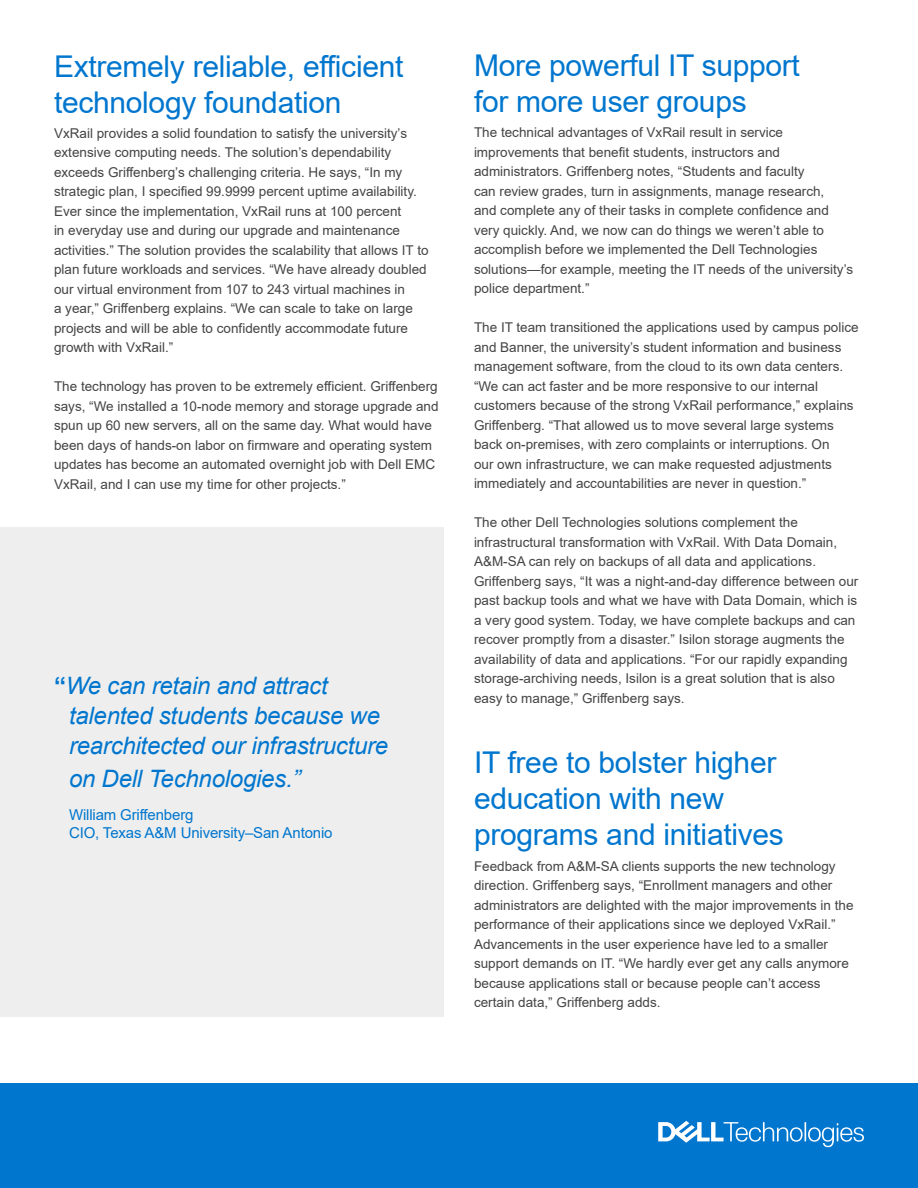
<style>
.page{position:relative;width:918px;height:1188px;background:#fff}
.page>*{position:absolute;margin:0;border:0;box-sizing:border-box;transform-origin:0 0}
.t1{font:30px/36px "Arial";letter-spacing:-.01em;color:#0076ce}
.t2{font:italic 24px/30px "Arial";letter-spacing:-.01em;color:#0076ce}
.t3{font:15px/18px "Arial";letter-spacing:-.01em;color:#0076ce}
.t4{font:13.5px/19.5px "Arial";color:#444}
.s1{font-weight:700;font-style:normal}
</style>
<div class="page">
<div style="left:0;top:1083px;width:918px;height:105px;background:#0076ce"></div>
<svg style="left:658px;top:1121px;width:206px;height:26px"></svg>
<div style="left:0;top:527px;width:444px;height:490px;background:#eee"></div>
<h1 class="t1" style="left:54px;top:48px;width:351px">Extremely reliable, efficient technology foundation</h1>
<p class="t4" style="left:54px;top:123px;width:376px">VxRail provides a solid foundation to satisfy the university’s extensive computing needs. The solution’s dependability exceeds Griffenberg’s challenging criteria. He says, “In my strategic plan, I specified 99.9999 percent uptime availability.<br>Ever since the implementation, VxRail runs at 100 percent<br>in everyday use and during our upgrade and maintenance activities.” The solution provides the scalability that allows IT to plan future workloads and services. “We have already doubled our virtual environment from 107 to 243 virtual machines in<br>a year,” Griffenberg explains. “We can scale to take on large projects and will be able to confidently accommodate future growth with VxRail.”</p>
<p class="t4" style="left:54px;top:377px;width:386px">The technology has proven to be extremely efficient. Griffenberg says, “We installed a 10-node memory and storage upgrade and spun up 60 new servers, all on the same day. What would have been days of hands-on labor on firmware and operating system updates has become an automated overnight job with Dell EMC VxRail, and I can use my time for other projects.”</p>
<h2 class="t2" style="left:69px;top:671px;width:321px;text-indent:-15px"><span class="s1">“</span>We can retain and attract talented students because we rearchitected our infrastructure</h2>
<h2 class="t2" style="left:69px;top:764px;width:233px">on Dell Technologies.”</h2>
<p class="t3" style="left:69px;top:805px;width:265px">William Griffenberg<br>CIO, Texas A&amp;M University–San Antonio</p>
<h1 class="t1" style="left:474px;top:47px;width:328px">More powerful IT support for more user groups</h1>
<p class="t4" style="left:474px;top:123px;width:381px">The technical advantages of VxRail result in service improvements that benefit students, instructors and administrators. Griffenberg notes, “Students and faculty<br>can review grades, turn in assignments, manage research,<br>and complete any of their tasks in complete confidence and very quickly. And, we now can do things we weren’t able to accomplish before we implemented the Dell Technologies solutions—for example, meeting the IT needs of the university’s police department.”</p>
<p class="t4" style="left:474px;top:318px;width:386px">The IT team transitioned the applications used by campus police and Banner, the university’s student information and business management software, from the cloud to its own data centers. “We can act faster and be more responsive to our internal customers because of the strong VxRail performance,” explains Griffenberg. “That allowed us to move several large systems back on-premises, with zero complaints or interruptions. On<br>our own infrastructure, we can make requested adjustments immediately and accountabilities are never in question.”</p>
<p class="t4" style="left:474px;top:513px;width:386px">The other Dell Technologies solutions complement the infrastructural transformation with VxRail. With Data Domain, A&amp;M-SA can rely on backups of all data and applications.<br>Griffenberg says, “It was a night-and-day difference between our past backup tools and what we have with Data Domain, which is a very good system. Today, we have complete backups and can recover promptly from a disaster.” Isilon storage augments the availability of data and applications. “For our rapidly expanding storage-archiving needs, Isilon is a great solution that is also easy to manage,” Griffenberg says.</p>
<h1 class="t1" style="left:474px;top:745px;width:311px">IT free to bolster higher education with new programs and initiatives</h1>
<p class="t4" style="left:474px;top:856px;width:381px">Feedback from A&amp;M-SA clients supports the new technology direction. Griffenberg says, “Enrollment managers and other administrators are delighted with the major improvements in the performance of their applications since we deployed VxRail.” Advancements in the user experience have led to a smaller support demands on IT. “We hardly ever get any calls anymore because applications stall or because people can’t access certain data,” Griffenberg adds.</p>
</div>
